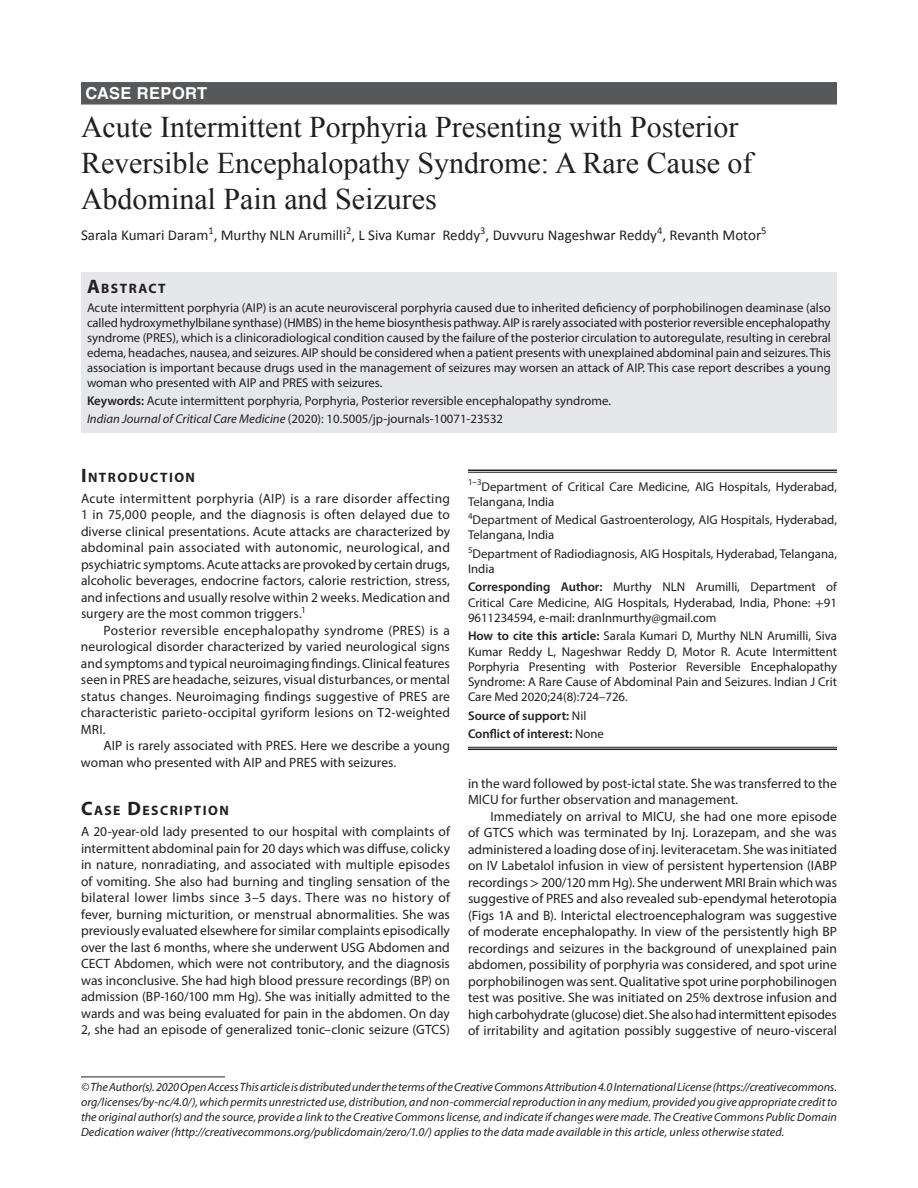
<style>
.page{position:relative;width:918px;height:1188px;background:#fff}
.page>*{position:absolute;margin:0;border:0;box-sizing:border-box;transform-origin:0 0}
.t1{font:30px/36px "Times New Roman";color:#231f20}
.t2{font:700 16.5px "Helvetica LT Std";letter-spacing:.025em;color:#fff}
.t3{font:15px "Calibri";color:#231f20}
.t4{font:700 13.65px "Myriad Pro";letter-spacing:.105em;color:#231f20}
.t5{font:13.5px/16.5px "Myriad Pro";letter-spacing:.005em;color:#231f20;text-align:justify}
.t6{font:12.75px/15.3px "Myriad Pro";color:#231f20}
.t7{font:600 12.75px/18.3px "Myriad Pro";color:#231f20}
.t8{font:italic 12px/15px "Myriad Pro";letter-spacing:.005em;color:#231f20;text-align:justify}
.s1{font-size:19.5px}
.s2{font-weight:600}
.s3{font-style:italic}
.s4{font-family:"STIX"}
.s5{font-weight:400}
</style>
<div class="page">
<div style="left:81px;top:82px;width:756px;height:23px;background:#57585a"></div>
<div style="left:81px;top:272px;width:756px;height:26px;background:#e6e7e9"></div>
<div style="left:81px;top:297px;width:756px;height:99px;background:#e6e7e9"></div>
<div style="left:81px;top:390px;width:756px;height:24px;background:#e6e7e9"></div>
<div style="left:81px;top:408px;width:756px;height:24px;background:#e6e7e9"></div>
<hr style="left:468px;top:470px;width:369px;height:1px;background:#231f20">
<hr style="left:468px;top:472px;width:369px;height:1px;background:#231f20">
<hr style="left:468px;top:747px;width:369px;height:1px;background:#231f20">
<hr style="left:468px;top:749px;width:369px;height:1px;background:#231f20">
<hr style="left:81px;top:1077px;width:144px;height:1px;background:#231f20">
<p class="t2" style="left:86px;top:83px;width:123px">CASE REPORT</p>
<h1 class="t1" style="left:81px;top:108px;width:673px">Acute Intermittent Porphyria Presenting with Posterior<br>Reversible Encephalopathy Syndrome: A Rare Cause of<br>Abdominal Pain and Seizures</h1>
<p class="t3" style="left:81px;top:226px;width:687px">Sarala Kumari Daram<sup>1</sup>, Murthy NLN Arumilli<sup>2</sup>, L Siva Kumar Reddy<sup>3</sup>, Duvvuru Nageshwar Reddy<sup>4</sup>, Revanth Motor<sup>5</sup></p>
<p class="t4" style="left:87px;top:279px;width:80px"><span class="s1">A</span>BSTRACT</p>
<p class="t6" style="left:87px;top:300px;width:746px;text-align:justify">Acute intermittent porphyria (AIP) is an acute neurovisceral porphyria caused due to inherited deficiency of porphobilinogen deaminase (also called hydroxymethylbilane synthase) (HMBS) in the heme biosynthesis pathway. AIP is rarely associated with posterior reversible encephalopathy syndrome (PRES), which is a clinicoradiological condition caused by the failure of the posterior circulation to autoregulate, resulting in cerebral edema, headaches, nausea, and seizures. AIP should be considered when a patient presents with unexplained abdominal pain and seizures. This association is important because drugs used in the management of seizures may worsen an attack of AIP. This case report describes a young woman who presented with AIP and PRES with seizures.</p>
<p class="t6" style="left:87px;top:392px;width:525px;line-height:18px"><span class="s2">Keywords:</span> Acute intermittent porphyria, Porphyria, Posterior reversible encephalopathy syndrome.<br><span class="s3">Indian Journal of Critical Care Medicine</span> (2020): 10.5005/jp-journals-10071-23532</p>
<p class="t4" style="left:81px;top:468px;width:116px"><span class="s1">I</span>NTRODUCTION</p>
<p class="t5" style="left:81px;top:490px;width:371px">Acute intermittent porphyria (AIP) is a rare disorder affecting 1 in 75,000 people, and the diagnosis is often delayed due to diverse clinical presentations. Acute attacks are characterized by abdominal pain associated with autonomic, neurological, and psychiatric symptoms. Acute attacks are provoked by certain drugs, alcoholic beverages, endocrine factors, calorie restriction, stress, and infections and usually resolve within 2 weeks. Medication and surgery are the most common triggers.<sup>1</sup></p>
<p class="t5" style="left:81px;top:622px;width:371px;text-indent:23px">Posterior reversible encephalopathy syndrome (PRES) is a neurological disorder characterized by varied neurological signs and symptoms and typical neuroimaging findings. Clinical features seen in PRES are headache, seizures, visual disturbances, or mental status changes. Neuroimaging findings suggestive of PRES are characteristic parieto-occipital gyriform lesions on T2-weighted MRI.</p>
<p class="t5" style="left:81px;top:737px;width:371px;text-indent:23px">AIP is rarely associated with PRES. Here we describe a young woman who presented with AIP and PRES with seizures.</p>
<p class="t4" style="left:81px;top:802px;width:149px"><span class="s1">C</span>ASE <span class="s1">D</span>ESCRIPTION</p>
<p class="t5" style="left:81px;top:823px;width:371px">A 20-year-old lady presented to our hospital with complaints of intermittent abdominal pain for 20 days which was diffuse, colicky in nature, nonradiating, and associated with multiple episodes of vomiting. She also had burning and tingling sensation of the bilateral lower limbs since 3–5 days. There was no history of fever, burning micturition, or menstrual abnormalities. She was previously evaluated elsewhere for similar complaints episodically over the last 6 months, where she underwent USG Abdomen and CECT Abdomen, which were not contributory, and the diagnosis was inconclusive. She had high blood pressure recordings (BP) on admission (BP-160/100 mm Hg). She was initially admitted to the wards and was being evaluated for pain in the abdomen. On day 2, she had an episode of generalized tonic–clonic seizure (GTCS)</p>
<p class="t6" style="left:468px;top:478px;width:371px"><sup>1–3</sup>Department of Critical Care Medicine, AIG Hospitals, Hyderabad,<br>Telangana, India</p>
<p class="t6" style="left:468px;top:512px;width:370px"><sup>4</sup>Department of Medical Gastroenterology, AIG Hospitals, Hyderabad,<br>Telangana, India</p>
<p class="t6" style="left:468px;top:546px;width:370px"><sup>5</sup>Department of Radiodiagnosis, AIG Hospitals, Hyderabad, Telangana,<br>India</p>
<p class="t6" style="left:468px;top:579px;width:371px;text-align:justify"><span class="s2">Corresponding Author:</span> Murthy NLN Arumilli, Department of Critical Care Medicine, AIG Hospitals, Hyderabad, India, Phone: <span class="s4">+</span>91<br>9611234594, e-mail: dranlnmurthy@gmail.com</p>
<p class="t6" style="left:468px;top:628px;width:371px;text-align:justify"><span class="s2">How to cite this article:</span> Sarala Kumari D, Murthy NLN Arumilli, Siva Kumar Reddy L, Nageshwar Reddy D, Motor R. Acute Intermittent Porphyria Presenting with Posterior Reversible Encephalopathy Syndrome: A Rare Cause of Abdominal Pain and Seizures. Indian J Crit Care Med 2020;24(8):724–726.</p>
<p class="t7" style="left:468px;top:706px;width:137px">Source of support: <span class="s5">Nil<br></span>Conflict of interest: <span class="s5">None</span></p>
<p class="t5" style="left:468px;top:775px;width:370px">in the ward followed by post-ictal state. She was transferred to the<br>MICU for further observation and management.</p>
<p class="t5" style="left:468px;top:808px;width:371px;text-indent:23px">Immediately on arrival to MICU, she had one more episode of GTCS which was terminated by Inj. Lorazepam, and she was administered a loading dose of inj. leviteracetam. She was initiated on IV Labetalol infusion in view of persistent hypertension (IABP recordings <span class="s4">&gt;</span> 200/120 mm Hg). She underwent MRI Brain which was suggestive of PRES and also revealed sub-ependymal heterotopia (Figs 1A and B). Interictal electroencephalogram was suggestive of moderate encephalopathy. In view of the persistently high BP recordings and seizures in the background of unexplained pain abdomen, possibility of porphyria was considered, and spot urine porphobilinogen was sent. Qualitative spot urine porphobilinogen test was positive. She was initiated on 25% dextrose infusion and high carbohydrate (glucose) diet. She also had intermittent episodes of irritability and agitation possibly suggestive of neuro-visceral</p>
<p class="t8" style="left:81px;top:1079px;width:758px">© The Author(s). 2020 Open Access This article is distributed under the terms of the Creative Commons Attribution 4.0 International License (https://creativecommons. org/licenses/by-nc/4.0/), which permits unrestricted use, distribution, and non-commercial reproduction in any medium, provided you give appropriate credit to the original author(s) and the source, provide a link to the Creative Commons license, and indicate if changes were made. The Creative Commons Public Domain Dedication waiver (http://creativecommons.org/publicdomain/zero/1.0/) applies to the data made available in this article, unless otherwise stated.</p>
</div>
